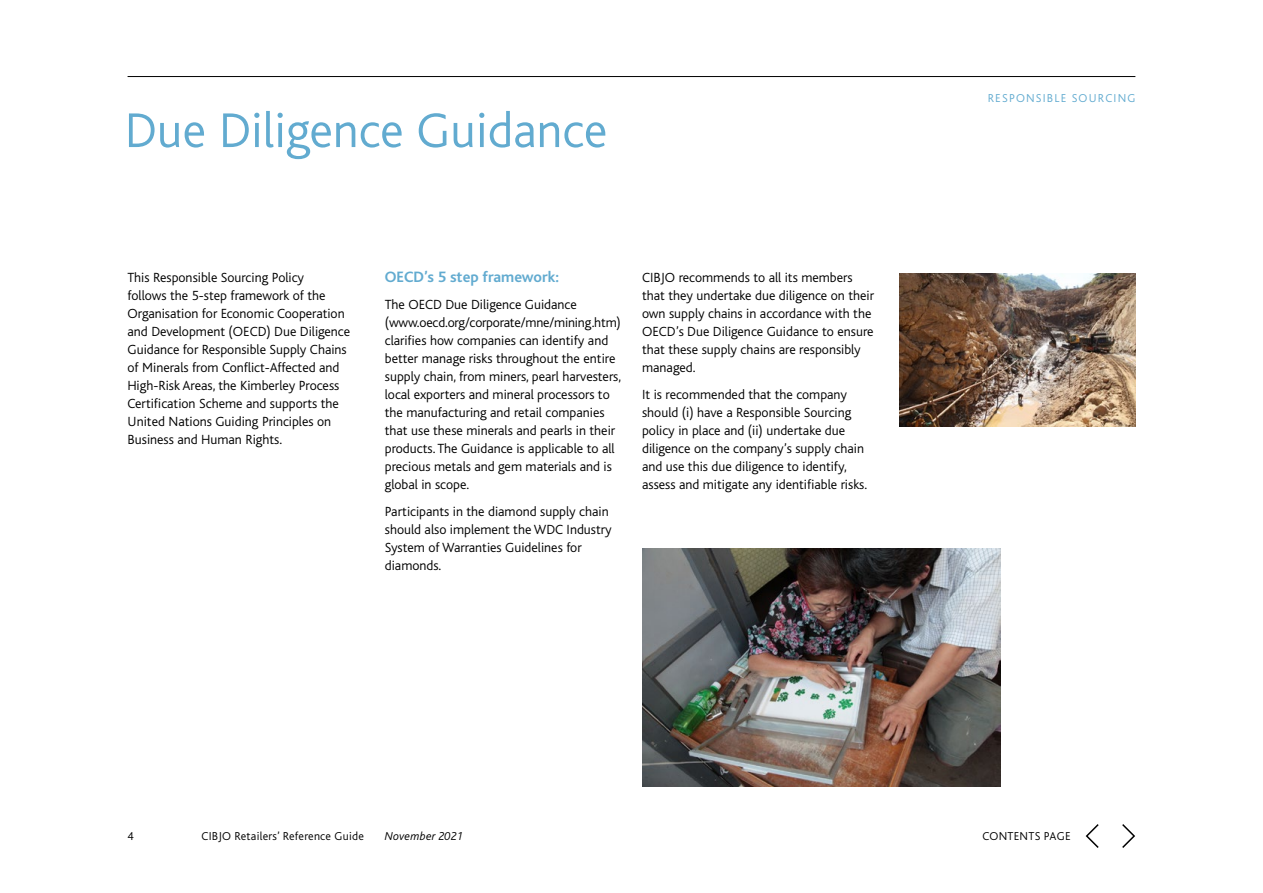
<style>
.page{position:relative;width:1263px;height:893px;background:#fff}
.page>*{position:absolute;margin:0;border:0;box-sizing:border-box;transform-origin:0 0}
.t1{font:300 51px "Bliss";color:#62abd0}
.t2{font:700 15.75px "Bliss";color:#62abd0}
.t3{font:300 13.8px/18px "Bliss";color:#000}
.t4{font:300 12px "Bliss";letter-spacing:.02em;color:#000}
.t5{font:300 12px "Bliss";letter-spacing:.1em;color:#62abd0}
.t6{font:italic 300 12px "Bliss";letter-spacing:.02em;color:#000}
</style>
<div class="page">
<hr style="left:128px;top:76px;width:1007px;height:1px;background:#000">
<img style="left:642px;top:548px;width:359px;height:238px">
<img style="left:899px;top:273px;width:236px;height:153px">
<svg style="left:1122px;top:824px;width:13px;height:24px"></svg>
<svg style="left:1085px;top:824px;width:14px;height:24px"></svg>
<h1 class="t1" style="left:125px;top:103px;width:484px">Due Diligence Guidance</h1>
<p class="t3" style="left:128px;top:269px;width:224px">This Responsible Sourcing Policy<br>follows the 5-step framework of the Organisation for Economic Cooperation and Development (OECD) Due Diligence Guidance for Responsible Supply Chains of Minerals from Conflict-Affected and High-Risk Areas, the Kimberley Process Certification Scheme and supports the United Nations Guiding Principles on Business and Human Rights.</p>
<p class="t2" style="left:385px;top:269px;width:176px">OECD’s 5 step framework:</p>
<p class="t3" style="left:385px;top:296px;width:238px">The OECD Due Diligence Guidance (www.oecd.org/corporate/mne/mining.htm) clarifies how companies can identify and better manage risks throughout the entire supply chain, from miners, pearl harvesters, local exporters and mineral processors to the manufacturing and retail companies that use these minerals and pearls in their products. The Guidance is applicable to all precious metals and gem materials and is global in scope.</p>
<p class="t3" style="left:385px;top:503px;width:228px">Participants in the diamond supply chain should also implement the WDC Industry<br>System of Warranties Guidelines for diamonds.</p>
<p class="t3" style="left:642px;top:269px;width:233px">CIBJO recommends to all its members that they undertake due diligence on their own supply chains in accordance with the OECD’s Due Diligence Guidance to ensure that these supply chains are responsibly managed.</p>
<p class="t3" style="left:642px;top:386px;width:227px">It is recommended that the company should (i) have a Responsible Sourcing policy in place and (ii) undertake due diligence on the company’s supply chain and use this due diligence to identify, assess and mitigate any identifiable risks.</p>
<p class="t4" style="left:128px;top:830px;width:8px">4</p>
<p class="t4" style="left:202px;top:830px;width:164px">CIBJO Retailers’ Reference Guide</p>
<p class="t6" style="left:385px;top:830px;width:80px">November 2021</p>
<p class="t5" style="left:988px;top:92px;width:149px">RESPONSIBLE SOURCING</p>
<p class="t4" style="left:982px;top:830px;width:90px">CONTENTS PAGE</p>
</div>
